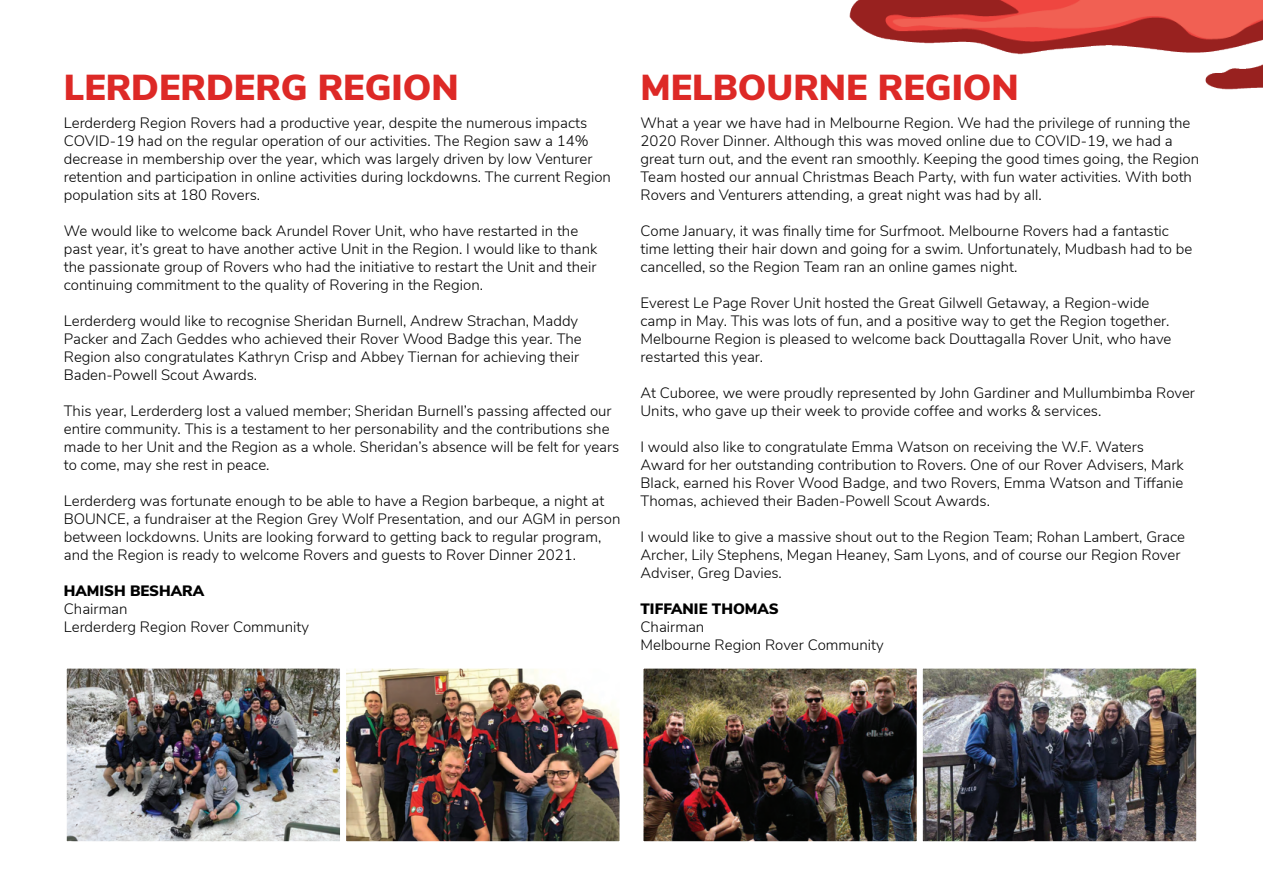
<style>
.page{position:relative;width:1263px;height:893px;background:#fff}
.page>*{position:absolute;margin:0;border:0;box-sizing:border-box;transform-origin:0 0}
.t1{font:900 36px "Nunito Sans";color:#dd2926}
.t2{font:300 15px/18px "Nunito Sans";color:#000}
.t3{font:900 15px "Nunito Sans";color:#000}
</style>
<div class="page">
<img style="left:849px;top:0;width:414px;height:90px">
<img style="left:68px;top:670px;width:550px;height:170px">
<div style="left:61px;top:663px;width:285px;height:184px;border:6px solid #fff"></div>
<img style="left:644px;top:670px;width:551px;height:170px">
<div style="left:637px;top:663px;width:286px;height:184px;border:6px solid #fff"></div>
<div style="left:340px;top:663px;width:285px;height:184px;border:6px solid #fff"></div>
<div style="left:917px;top:663px;width:285px;height:184px;border:6px solid #fff"></div>
<h1 class="t1" style="left:64px;top:61px;width:396px">LERDERDERG REGION</h1>
<h1 class="t1" style="left:640px;top:61px;width:380px">MELBOURNE REGION</h1>
<p class="t2" style="left:64px;top:113px;width:549px">Lerderderg Region Rovers had a productive year, despite the numerous impacts COVID-19 had on the regular operation of our activities. The Region saw a 14% decrease in membership over the year, which was largely driven by low Venturer retention and participation in online activities during lockdowns. The current Region population sits at 180 Rovers.</p>
<p class="t2" style="left:64px;top:221px;width:535px">We would like to welcome back Arundel Rover Unit, who have restarted in the past year, it’s great to have another active Unit in the Region. I would like to thank the passionate group of Rovers who had the initiative to restart the Unit and their continuing commitment to the quality of Rovering in the Region.</p>
<p class="t2" style="left:64px;top:311px;width:520px">Lerderderg would like to recognise Sheridan Burnell, Andrew Strachan, Maddy Packer and Zach Geddes who achieved their Rover Wood Badge this year. The Region also congratulates Kathryn Crisp and Abbey Tiernan for achieving their Baden-Powell Scout Awards.</p>
<p class="t2" style="left:64px;top:401px;width:557px">This year, Lerderderg lost a valued member; Sheridan Burnell’s passing affected our entire community. This is a testament to her personability and the contributions she made to her Unit and the Region as a whole. Sheridan’s absence will be felt for years to come, may she rest in peace.</p>
<p class="t2" style="left:64px;top:491px;width:558px">Lerderderg was fortunate enough to be able to have a Region barbeque, a night at BOUNCE, a fundraiser at the Region Grey Wolf Presentation, and our AGM in person between lockdowns. Units are looking forward to getting back to regular program, and the Region is ready to welcome Rovers and guests to Rover Dinner 2021.</p>
<p class="t3" style="left:64px;top:580px;width:142px">HAMISH BESHARA</p>
<p class="t2" style="left:64px;top:599px;width:247px">Chairman<br>Lerderderg Region Rover Community</p>
<p class="t2" style="left:640px;top:113px;width:560px">What a year we have had in Melbourne Region. We had the privilege of running the 2020 Rover Dinner. Although this was moved online due to COVID-19, we had a great turn out, and the event ran smoothly. Keeping the good times going, the Region Team hosted our annual Christmas Beach Party, with fun water activities. With both Rovers and Venturers attending, a great night was had by all.</p>
<p class="t2" style="left:640px;top:221px;width:553px">Come January, it was finally time for Surfmoot. Melbourne Rovers had a fantastic time letting their hair down and going for a swim. Unfortunately, Mudbash had to be cancelled, so the Region Team ran an online games night.</p>
<p class="t2" style="left:640px;top:293px;width:532px">Everest Le Page Rover Unit hosted the Great Gilwell Getaway, a Region-wide camp in May. This was lots of fun, and a positive way to get the Region together.<br>Melbourne Region is pleased to welcome back Douttagalla Rover Unit, who have restarted this year.</p>
<p class="t2" style="left:640px;top:383px;width:556px">At Cuboree, we were proudly represented by John Gardiner and Mullumbimba Rover<br>Units, who gave up their week to provide coffee and works &amp; services.</p>
<p class="t2" style="left:640px;top:437px;width:545px">I would also like to congratulate Emma Watson on receiving the W.F. Waters Award for her outstanding contribution to Rovers. One of our Rover Advisers, Mark Black, earned his Rover Wood Badge, and two Rovers, Emma Watson and Tiffanie Thomas, achieved their Baden-Powell Scout Awards.</p>
<p class="t2" style="left:640px;top:527px;width:546px">I would like to give a massive shout out to the Region Team; Rohan Lambert, Grace<br>Archer, Lily Stephens, Megan Heaney, Sam Lyons, and of course our Region Rover<br>Adviser, Greg Davies.</p>
<p class="t3" style="left:640px;top:598px;width:140px">TIFFANIE THOMAS</p>
<p class="t2" style="left:640px;top:617px;width:245px">Chairman<br>Melbourne Region Rover Community</p>
</div>
